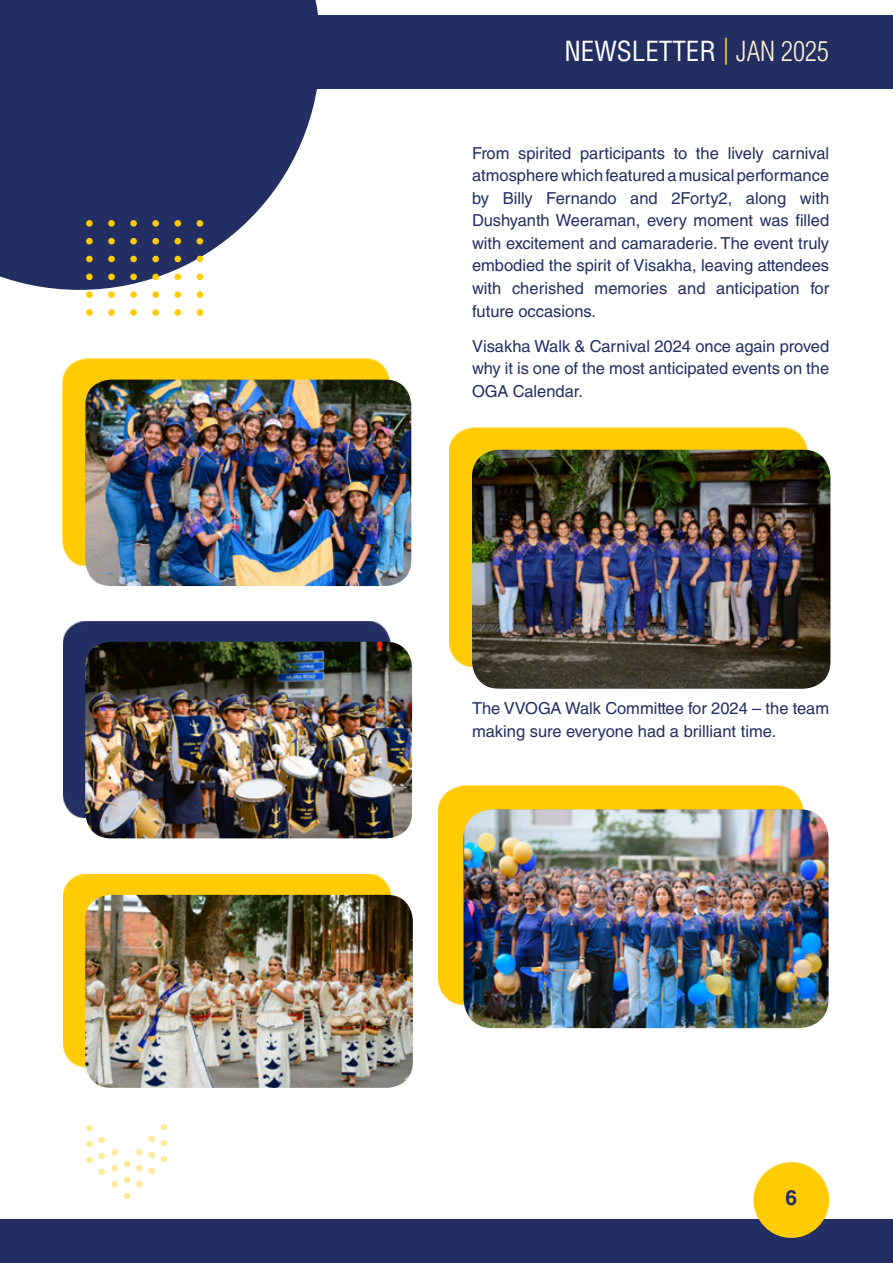
<style>
.page{position:relative;width:893px;height:1263px;background:#fff}
.page>*{position:absolute;margin:0;border:0;box-sizing:border-box;transform-origin:0 0}
.t1{font:condensed 27px "Helvetica LT Std";color:#fff}
.t2{font:700 21px "Helvetica LT Std";color:#232e62}
.t3{font:16.5px/22.5px "Helvetica LT Std";color:#232e62;text-align:justify}
.s1{color:#ffcb05}
.s2{font-weight:300;color:#fff1d0}
</style>
<div class="page">
<svg style="left:0;top:0;width:318px;height:290px;fill:#232e62"></svg>
<div style="left:86px;top:309px;width:7px;height:7px;background:#ffcb05;border-radius:50%"></div>
<svg style="left:108px;top:309px;width:7px;height:7px"></svg>
<div style="left:130px;top:309px;width:7px;height:7px;background:#ffcb05;border-radius:50%"></div>
<div style="left:152px;top:309px;width:7px;height:7px;background:#ffcb05;border-radius:50%"></div>
<div style="left:174px;top:309px;width:7px;height:7px;background:#ffcb05;border-radius:50%"></div>
<div style="left:197px;top:309px;width:6px;height:7px;background:#ffcb05;border-radius:50%"></div>
<div style="left:86px;top:291px;width:7px;height:7px;background:#ffcb05;border-radius:50%"></div>
<div style="left:108px;top:291px;width:7px;height:7px;background:#ffcb05;border-radius:50%"></div>
<div style="left:130px;top:291px;width:7px;height:7px;background:#ffcb05;border-radius:50%"></div>
<div style="left:152px;top:291px;width:7px;height:7px;background:#ffcb05;border-radius:50%"></div>
<div style="left:174px;top:291px;width:7px;height:7px;background:#ffcb05;border-radius:50%"></div>
<div style="left:197px;top:291px;width:6px;height:7px;background:#ffcb05;border-radius:50%"></div>
<div style="left:86px;top:274px;width:7px;height:6px;background:#ffcb05;border-radius:50%"></div>
<div style="left:108px;top:274px;width:7px;height:6px;background:#ffcb05;border-radius:50%"></div>
<div style="left:130px;top:274px;width:7px;height:6px;background:#ffcb05;border-radius:50%"></div>
<div style="left:152px;top:274px;width:7px;height:6px;background:#ffcb05;border-radius:50%"></div>
<div style="left:174px;top:274px;width:7px;height:6px;background:#ffcb05;border-radius:50%"></div>
<svg style="left:197px;top:274px;width:6px;height:6px"></svg>
<div style="left:86px;top:256px;width:7px;height:6px;background:#ffcb05;border-radius:50%"></div>
<div style="left:108px;top:256px;width:7px;height:6px;background:#ffcb05;border-radius:50%"></div>
<div style="left:130px;top:256px;width:7px;height:6px;background:#ffcb05;border-radius:50%"></div>
<div style="left:152px;top:256px;width:7px;height:6px;background:#ffcb05;border-radius:50%"></div>
<div style="left:174px;top:256px;width:7px;height:6px;background:#ffcb05;border-radius:50%"></div>
<svg style="left:197px;top:256px;width:6px;height:6px"></svg>
<div style="left:86px;top:238px;width:7px;height:6px;background:#ffcb05;border-radius:50%"></div>
<div style="left:108px;top:238px;width:7px;height:6px;background:#ffcb05;border-radius:50%"></div>
<div style="left:130px;top:238px;width:7px;height:6px;background:#ffcb05;border-radius:50%"></div>
<div style="left:152px;top:238px;width:7px;height:6px;background:#ffcb05;border-radius:50%"></div>
<div style="left:174px;top:238px;width:7px;height:6px;background:#ffcb05;border-radius:50%"></div>
<svg style="left:197px;top:238px;width:6px;height:6px"></svg>
<div style="left:86px;top:220px;width:7px;height:7px;background:#ffcb05;border-radius:50%"></div>
<div style="left:108px;top:220px;width:7px;height:7px;background:#ffcb05;border-radius:50%"></div>
<div style="left:130px;top:220px;width:7px;height:7px;background:#ffcb05;border-radius:50%"></div>
<div style="left:152px;top:220px;width:7px;height:7px;background:#ffcb05;border-radius:50%"></div>
<div style="left:174px;top:220px;width:7px;height:7px;background:#ffcb05;border-radius:50%"></div>
<div style="left:197px;top:220px;width:6px;height:7px;background:#ffcb05;border-radius:50%"></div>
<div style="left:1px;top:15px;width:892px;height:74px;background:#232e62"></div>
<div style="left:1px;top:1219px;width:892px;height:44px;background:#232e62"></div>
<div style="left:753px;top:1162px;width:76px;height:76px;background:#ffcb05;border-radius:50%"></div>
<div style="left:124px;top:1192px;width:6px;height:7px;background:#ffea9b;border-radius:50%"></div>
<div style="left:124px;top:1176px;width:6px;height:7px;background:#ffea9b;border-radius:50%"></div>
<svg style="left:124px;top:1161px;width:6px;height:6px"></svg>
<div style="left:136px;top:1181px;width:7px;height:6px;background:#ffea9b;border-radius:50%"></div>
<div style="left:136px;top:1165px;width:7px;height:6px;background:#ffea9b;border-radius:50%"></div>
<div style="left:136px;top:1149px;width:7px;height:6px;background:#ffea9b;border-radius:50%"></div>
<svg style="left:148px;top:1167px;width:7px;height:7px"></svg>
<svg style="left:148px;top:1151px;width:7px;height:7px"></svg>
<svg style="left:148px;top:1135px;width:7px;height:7px"></svg>
<svg style="left:161px;top:1156px;width:6px;height:6px"></svg>
<svg style="left:161px;top:1140px;width:6px;height:6px"></svg>
<svg style="left:161px;top:1124px;width:6px;height:6px"></svg>
<div style="left:111px;top:1181px;width:7px;height:6px;background:#ffea9b;border-radius:50%"></div>
<div style="left:111px;top:1165px;width:7px;height:6px;background:#ffea9b;border-radius:50%"></div>
<div style="left:111px;top:1149px;width:7px;height:6px;background:#ffea9b;border-radius:50%"></div>
<div style="left:98px;top:1168px;width:7px;height:7px;background:#ffea9b;border-radius:50%"></div>
<div style="left:98px;top:1152px;width:7px;height:7px;background:#ffea9b;border-radius:50%"></div>
<div style="left:98px;top:1136px;width:7px;height:7px;background:#ffea9b;border-radius:50%"></div>
<div style="left:86px;top:1157px;width:7px;height:6px;background:#ffea9b;border-radius:50%"></div>
<div style="left:86px;top:1141px;width:7px;height:6px;background:#ffea9b;border-radius:50%"></div>
<div style="left:86px;top:1125px;width:7px;height:6px;background:#ffea9b;border-radius:50%"></div>
<div style="left:449px;top:428px;width:359px;height:239px;background:#ffcb05"></div>
<img style="left:472px;top:450px;width:358px;height:239px">
<div style="left:63px;top:874px;width:329px;height:193px;background:#ffcb05"></div>
<img style="left:85px;top:895px;width:328px;height:193px">
<div style="left:63px;top:621px;width:327px;height:197px;background:#232e62"></div>
<img style="left:85px;top:642px;width:327px;height:196px">
<div style="left:62px;top:359px;width:327px;height:207px;background:#ffcb05"></div>
<img style="left:85px;top:380px;width:326px;height:206px">
<div style="left:438px;top:786px;width:366px;height:219px;background:#ffcb05"></div>
<img style="left:463px;top:809px;width:366px;height:219px">
<h1 class="t1" style="left:564px;top:34px;width:266px">NEWSLETTER <span class="s1">|</span> <span class="s2">JAN 2025</span></h1>
<p class="t3" style="left:472px;top:142px;width:359px">From spirited participants to the lively carnival atmosphere which featured a musical performance by Billy Fernando and 2Forty2, along with Dushyanth Weeraman, every moment was filled with excitement and camaraderie. The event truly embodied the spirit of Visakha, leaving attendees with cherished memories and anticipation for future occasions.</p>
<p class="t3" style="left:472px;top:335px;width:359px">Visakha Walk &amp; Carnival 2024 once again proved why it is one of the most anticipated events on the OGA Calendar.</p>
<p class="t3" style="left:472px;top:697px;width:359px">The VVOGA Walk Committee for 2024 – the team making sure everyone had a brilliant time.</p>
<p class="t2" style="left:785px;top:1184px;width:13px">6</p>
</div>
